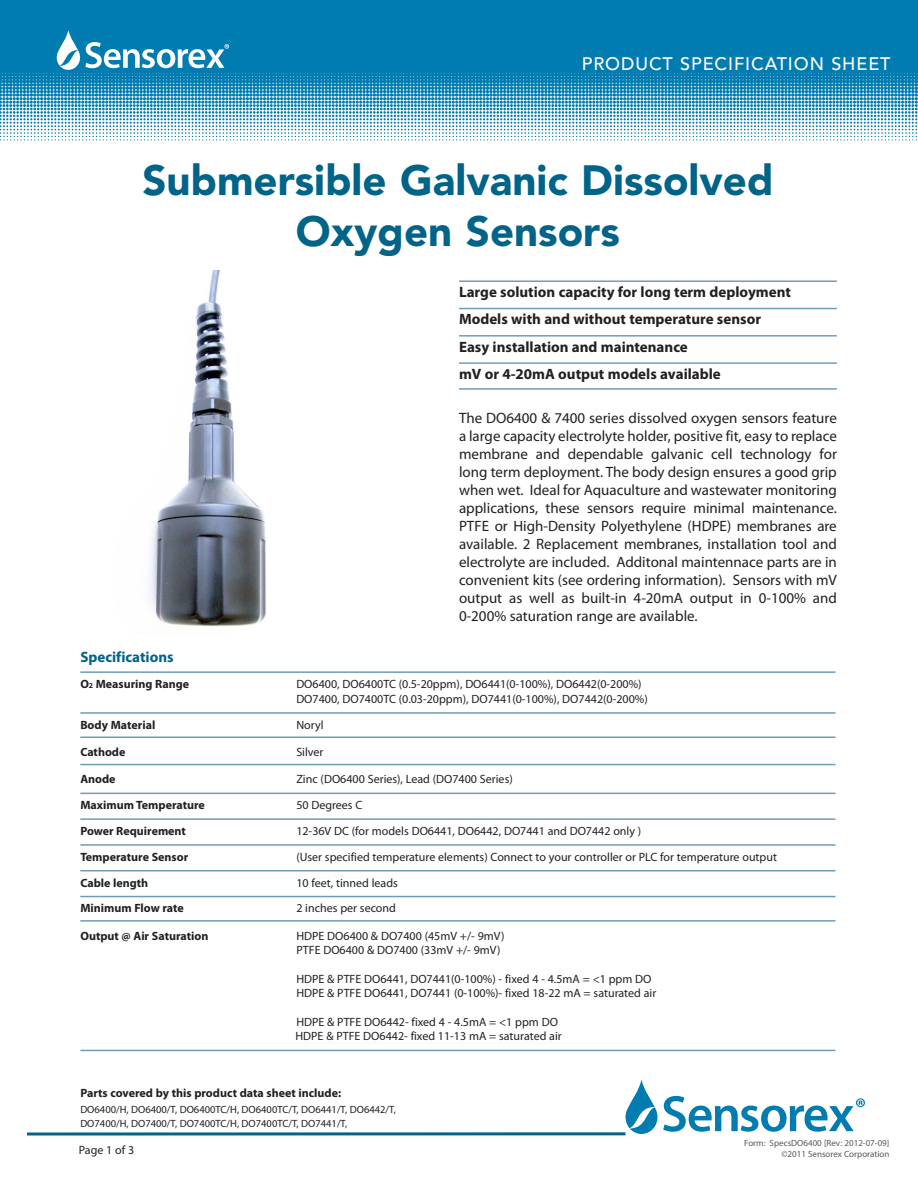
<style>
.page{position:relative;width:918px;height:1188px;background:#fff}
.page>*{position:absolute;margin:0;border:0;box-sizing:border-box;transform-origin:0 0}
.t1{font:900 42px "Avenir LT";color:#006388}
.t2{font:500 18px "Avenir LT";letter-spacing:.05em;color:#fff}
.NormalJustified{font:15px/18px "Myriad Pro";color:#231f20;text-align:justify}
.SpecPoints_lined{font:700 15px "Myriad Pro";color:#231f20}
.t3{font:700 15px "Myriad Pro";color:#006388}
.SpecPoints_lined-2{font:12px/15px "Myriad Pro";color:#231f20}
.BulletPoints_lined{font:12px/14.4px "Myriad Pro";color:#231f20}
.SpecPoints_lined-3{font:700 12px "Myriad Pro";color:#231f20}
.BulletPoints_lined-2{font:700 12px "Myriad Pro";color:#231f20}
.SpecsHeading{font:12px "Myriad Pro";color:#231f20}
.t4{font:10.5px "Myriad Pro";color:#231f20}
.t5{font:9px/10.8px "Myriad Pro";color:#57585a;text-align:right}
.s1{font-size:7.5px}
</style>
<div class="page">
<svg style="left:27px;top:1132px;width:598px;height:4px;background:#3f89a5"></svg>
<svg style="left:624px;top:1080px;width:241px;height:54px"></svg>
<svg style="left:0;top:140px;width:917px;height:1px"></svg>
<div style="left:0;top:0;width:918px;height:70px;background:#007cb1"></div>
<svg style="left:0;top:30px;width:918px;height:110px"></svg>
<hr style="left:459px;top:280px;width:378px;height:2px;background:#719cb7">
<hr style="left:459px;top:308px;width:378px;height:1px;background:#719cb7">
<hr style="left:459px;top:335px;width:378px;height:2px;background:#719cb7">
<hr style="left:459px;top:362px;width:378px;height:2px;background:#719cb7">
<hr style="left:459px;top:388px;width:378px;height:2px;background:#719cb7">
<img style="left:148px;top:270px;width:118px;height:357px">
<hr style="left:80px;top:671px;width:756px;height:2px;background:#719cb7">
<hr style="left:80px;top:712px;width:756px;height:2px;background:#719cb7">
<hr style="left:80px;top:736px;width:756px;height:2px;background:#719cb7">
<hr style="left:80px;top:764px;width:756px;height:1px;background:#719cb7">
<hr style="left:80px;top:793px;width:756px;height:1px;background:#719cb7">
<hr style="left:80px;top:818px;width:756px;height:2px;background:#719cb7">
<hr style="left:80px;top:844px;width:756px;height:2px;background:#719cb7">
<hr style="left:80px;top:870px;width:756px;height:2px;background:#719cb7">
<hr style="left:80px;top:896px;width:756px;height:1px;background:#719cb7">
<hr style="left:80px;top:920px;width:756px;height:2px;background:#719cb7">
<hr style="left:80px;top:1050px;width:756px;height:1px;background:#719cb7">
<p class="t2" style="left:582px;top:54px;width:310px">PRODUCT SPECIFICATION SHEET</p>
<p class="t1" style="left:142px;top:155px;width:633px">Submersible Galvanic Dissolved</p>
<p class="t1" style="left:296px;top:206px;width:325px">Oxygen Sensors</p>
<p class="SpecPoints_lined" style="left:459px;top:282px;width:333px">Large solution capacity for long term deployment</p>
<p class="SpecPoints_lined" style="left:459px;top:309px;width:304px">Models with and without temperature sensor</p>
<p class="SpecPoints_lined" style="left:459px;top:337px;width:230px">Easy installation and maintenance</p>
<p class="SpecPoints_lined" style="left:459px;top:364px;width:263px">mV or 4-20mA output models available</p>
<p class="NormalJustified" style="left:459px;top:408px;width:379px">The DO6400 &amp; 7400 series dissolved oxygen sensors feature a large capacity electrolyte holder, positive fit, easy to replace membrane and dependable galvanic cell technology for long term deployment. The body design ensures a good grip when wet. Ideal for Aquaculture and wastewater monitoring applications, these sensors require minimal maintenance.<br>PTFE or High-Density Polyethylene (HDPE) membranes are available. 2 Replacement membranes, installation tool and electrolyte are included. Additonal maintennace parts are in convenient kits (see ordering information). Sensors with mV output as well as built-in 4-20mA output in 0-100% and 0-200% saturation range are available.</p>
<p class="t3" style="left:80px;top:647px;width:95px">Specifications</p>
<p class="SpecPoints_lined-3" style="left:80px;top:676px;width:110px">O<span class="s1">2</span> Measuring Range</p>
<p class="SpecPoints_lined-2" style="left:296px;top:676px;width:353px">DO6400, DO6400TC (0.5-20ppm), DO6441(0-100%), DO6442(0-200%)<br>DO7400, DO7400TC (0.03-20ppm), DO7441(0-100%), DO7442(0-200%)</p>
<p class="SpecPoints_lined-3" style="left:80px;top:717px;width:76px">Body Material</p>
<p class="SpecPoints_lined-2" style="left:296px;top:717px;width:29px">Noryl</p>
<p class="BulletPoints_lined-2" style="left:80px;top:744px;width:47px">Cathode</p>
<p class="BulletPoints_lined" style="left:296px;top:745px;width:29px">Silver</p>
<p class="BulletPoints_lined-2" style="left:80px;top:771px;width:37px">Anode</p>
<p class="BulletPoints_lined" style="left:296px;top:772px;width:218px">Zinc (DO6400 Series), Lead (DO7400 Series)</p>
<p class="SpecPoints_lined-3" style="left:80px;top:797px;width:126px">Maximum Temperature</p>
<p class="SpecPoints_lined-2" style="left:296px;top:797px;width:68px">50 Degrees C</p>
<p class="SpecPoints_lined-3" style="left:80px;top:823px;width:107px">Power Requirement</p>
<p class="SpecPoints_lined-2" style="left:296px;top:823px;width:347px">12-36V DC (for models DO6441, DO6442, DO7441 and DO7442 only )</p>
<p class="SpecPoints_lined-3" style="left:80px;top:849px;width:109px">Temperature Sensor</p>
<p class="SpecPoints_lined-2" style="left:296px;top:849px;width:482px">(User specified temperature elements) Connect to your controller or PLC for temperature output</p>
<p class="SpecPoints_lined-3" style="left:80px;top:875px;width:69px">Cable length</p>
<p class="SpecPoints_lined-2" style="left:296px;top:875px;width:103px">10 feet, tinned leads</p>
<p class="SpecPoints_lined-3" style="left:80px;top:900px;width:105px">Minimum Flow rate</p>
<p class="SpecPoints_lined-2" style="left:296px;top:901px;width:101px">2 inches per second</p>
<p class="BulletPoints_lined-2" style="left:80px;top:928px;width:130px">Output @ Air Saturation</p>
<p class="BulletPoints_lined" style="left:296px;top:928px;width:210px">HDPE DO6400 &amp; DO7400 (45mV +/- 9mV)<br>PTFE DO6400 &amp; DO7400 (33mV +/- 9mV)</p>
<p class="BulletPoints_lined" style="left:296px;top:971px;width:361px">HDPE &amp; PTFE DO6441, DO7441(0-100%) - fixed 4 - 4.5mA = &lt;1 ppm DO<br>HDPE &amp; PTFE DO6441, DO7441 (0-100%)- fixed 18-22 mA = saturated air</p>
<p class="BulletPoints_lined" style="left:295px;top:1015px;width:268px">HDPE &amp; PTFE DO6442- fixed 4 - 4.5mA = &lt;1 ppm DO<br>HDPE &amp; PTFE DO6442- fixed 11-13 mA = saturated air</p>
<p class="BulletPoints_lined-2" style="left:80px;top:1085px;width:262px">Parts covered by this product data sheet include:</p>
<p class="t4" style="left:80px;top:1103px;width:317px">DO6400/H, DO6400/T, DO6400TC/H, DO6400TC/T, DO6441/T, DO6442/T,</p>
<p class="t4" style="left:80px;top:1117px;width:269px">DO7400/H, DO7400/T, DO7400TC/H, DO7400TC/T, DO7441/T,</p>
<p class="SpecsHeading" style="left:79px;top:1142px;width:57px">Page 1 of 3</p>
<p class="t5" style="left:744px;top:1138px;width:147px">Form: SpecsDO6400 [Rev: 2012-07-09] ©2011 Sensorex Corporation</p>
</div>
